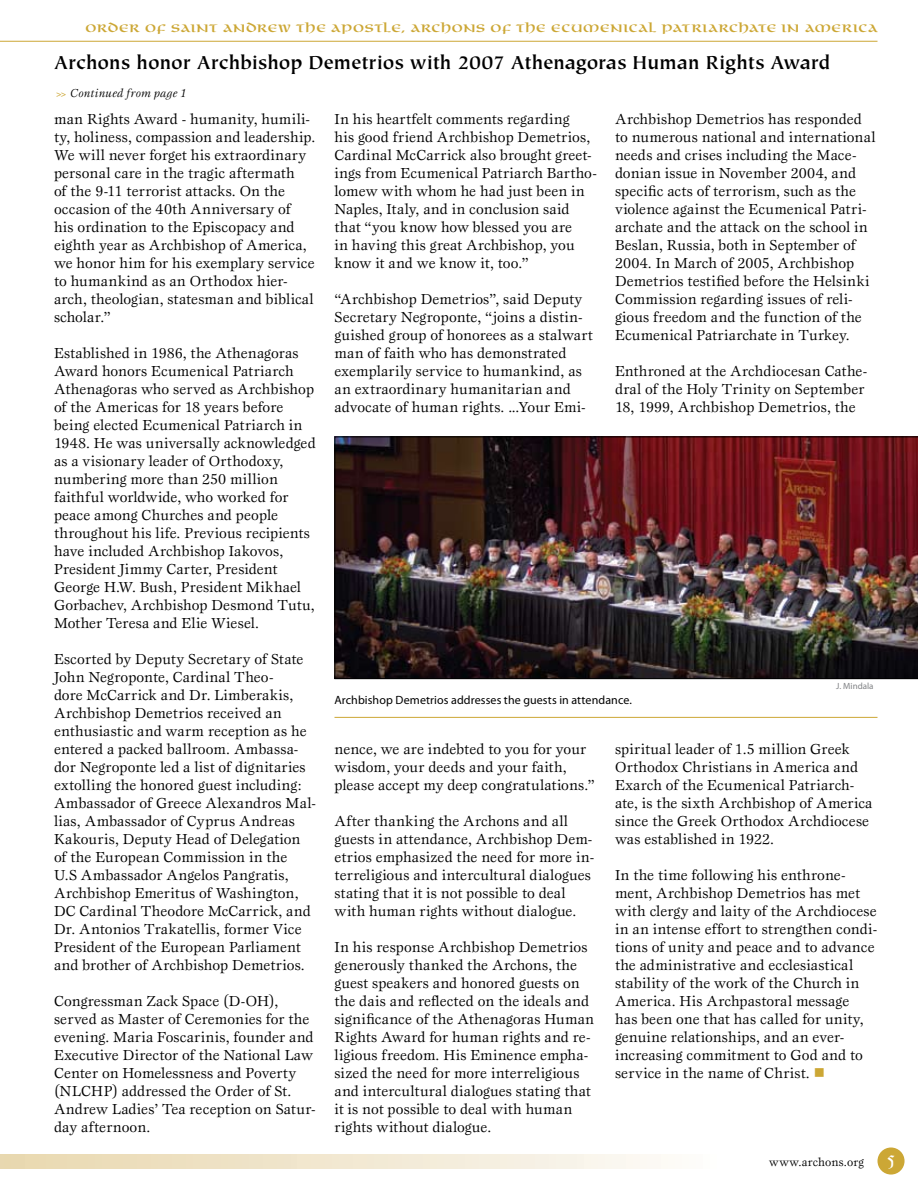
<style>
.page{position:relative;width:918px;height:1188px;background:#fff}
.page>*{position:absolute;margin:0;border:0;box-sizing:border-box;transform-origin:0 0}
.t1{font:700 21px "Tiepolo";letter-spacing:-.015em;color:#000}
.t2{font:16.5px "Omnia";letter-spacing:.005em;color:#cca735}
.t3{font:15px/18px "Esprit";letter-spacing:.01em;color:#000}
.t4{font:12px "Myriad Pro";letter-spacing:.005em;color:#000}
.t5{font:italic 12px "Esprit";letter-spacing:.015em;color:#000}
.t6{font:12px "Esprit";letter-spacing:.01em;color:#000}
.t7{font:9px "Myriad Pro";color:#808285}
.s1{font-size:9px;color:#cca735}
.s2{color:#cca735}
.s3{font-family:"Goudy Text";font-size:21px;color:#fff}
</style>
<div class="page">
<img style="left:334px;top:436px;width:584px;height:243px">
<hr style="left:334px;top:717px;width:544px;height:1px;background:#cca735">
<svg style="left:0;top:1154px;width:880px;height:14px"></svg>
<hr style="left:0;top:41px;width:878px;height:1px;background:#cca735">
<div style="left:878px;top:1148px;width:27px;height:27px;background:#cca735;border-radius:50%"></div>
<p class="t2" style="left:85px;top:22px;width:794px">Order of Saint Andrew the Apostle, Archons of the Ecumenical Patriarchate in America</p>
<h1 class="t1" style="left:54px;top:51px;width:778px">Archons honor Archbishop Demetrios with 2007 Athenagoras Human Rights Award</h1>
<p class="t5" style="left:54px;top:86px;width:134px"><span class="s1">&gt;&gt;</span> Continued from page 1</p>
<p class="t3" style="left:54px;top:110px;width:263px">man Rights Award - humanity, humili&shy;ty, holiness, compassion and leadership.<br>We will never forget his extraordinary personal care in the tragic aftermath<br>of the 9-11 terrorist attacks. On the occasion of the 40th Anniversary of<br>his ordination to the Episcopacy and eighth year as Archbishop of America, we honor him for his exemplary service to humankind as an Orthodox hier&shy;arch, theologian, statesman and biblical scholar.”</p>
<p class="t3" style="left:54px;top:344px;width:263px">Established in 1986, the Athenagoras Award honors Ecumenical Patriarch Athenagoras who served as Archbishop of the Americas for 18 years before being elected Ecumenical Patriarch in 1948. He was universally acknowledged as a visionary leader of Orthodoxy, numbering more than 250 million faithful worldwide, who worked for peace among Churches and people throughout his life. Previous recipients have included Archbishop Iakovos, President Jimmy Carter, President George H.W. Bush, President Mikhael Gorbachev, Archbishop Desmond Tutu, Mother Teresa and Elie Wiesel.</p>
<p class="t3" style="left:54px;top:650px;width:264px">Escorted by Deputy Secretary of State John Negroponte, Cardinal Theo-<br>dore McCarrick and Dr. Limberakis, Archbishop Demetrios received an enthusiastic and warm reception as he entered a packed ballroom. Ambassa&shy;dor Negroponte led a list of dignitaries extolling the honored guest including:<br>Ambassador of Greece Alexandros Mal&shy;lias, Ambassador of Cyprus Andreas Kakouris, Deputy Head of Delegation of the European Commission in the<br>U.S Ambassador Angelos Pangratis, Archbishop Emeritus of Washington, DC Cardinal Theodore McCarrick, and Dr. Antonios Trakatellis, former Vice President of the European Parliament and brother of Archbishop Demetrios.</p>
<p class="t3" style="left:54px;top:992px;width:263px">Congressman Zack Space (D-OH), served as Master of Ceremonies for the evening. Maria Foscarinis, founder and Executive Director of the National Law Center on Homelessness and Poverty (NLCHP) addressed the Order of St.<br>Andrew Ladies’ Tea reception on Satur&shy;day afternoon.</p>
<p class="t3" style="left:334px;top:110px;width:264px">In his heartfelt comments regarding<br>his good friend Archbishop Demetrios, Cardinal McCarrick also brought greet&shy;ings from Ecumenical Patriarch Bartho&shy;lomew with whom he had just been in Naples, Italy, and in conclusion said that “you know how blessed you are<br>in having this great Archbishop, you know it and we know it, too.”</p>
<p class="t3" style="left:334px;top:290px;width:260px">“Archbishop Demetrios”, said Deputy Secretary Negroponte, “joins a distin&shy;guished group of honorees as a stalwart man of faith who has demonstrated exemplarily service to humankind, as an extraordinary humanitarian and advocate of human rights. ...Your Emi-</p>
<p class="t3" style="left:615px;top:110px;width:262px">Archbishop Demetrios has responded to numerous national and international needs and crises including the Mace&shy;donian issue in November 2004, and specific acts of terrorism, such as the violence against the Ecumenical Patri&shy;archate and the attack on the school in Beslan, Russia, both in September of 2004. In March of 2005, Archbishop Demetrios testified before the Helsinki Commission regarding issues of reli&shy;gious freedom and the function of the Ecumenical Patriarchate in Turkey.</p>
<p class="t3" style="left:615px;top:362px;width:254px">Enthroned at the Archdiocesan Cathe&shy;dral of the Holy Trinity on September<br>18, 1999, Archbishop Demetrios, the</p>
<p class="t7" style="left:836px;top:680px;width:39px">J. Mindala</p>
<p class="t4" style="left:334px;top:692px;width:299px">Archbishop Demetrios addresses the guests in attendance.</p>
<p class="t3" style="left:334px;top:740px;width:262px">nence, we are indebted to you for your wisdom, your deeds and your faith, please accept my deep congratulations.”</p>
<p class="t3" style="left:334px;top:812px;width:261px">After thanking the Archons and all guests in attendance, Archbishop Dem&shy;etrios emphasized the need for more in&shy;terreligious and intercultural dialogues stating that it is not possible to deal with human rights without dialogue.</p>
<p class="t3" style="left:334px;top:938px;width:261px">In his response Archbishop Demetrios generously thanked the Archons, the guest speakers and honored guests on the dais and reflected on the ideals and significance of the Athenagoras Human Rights Award for human rights and re&shy;ligious freedom. His Eminence empha&shy;sized the need for more interreligious and intercultural dialogues stating that it is not possible to deal with human rights without dialogue.</p>
<p class="t3" style="left:615px;top:740px;width:259px">spiritual leader of 1.5 million Greek Orthodox Christians in America and Exarch of the Ecumenical Patriarch&shy;ate, is the sixth Archbishop of America since the Greek Orthodox Archdiocese was established in 1922.</p>
<p class="t3" style="left:615px;top:866px;width:264px">In the time following his enthrone&shy;ment, Archbishop Demetrios has met with clergy and laity of the Archdiocese in an intense effort to strengthen condi&shy;tions of unity and peace and to advance the administrative and ecclesiastical stability of the work of the Church in America. His Archpastoral message<br>has been one that has called for unity, genuine relationships, and an ever&shy;increasing commitment to God and to service in the name of Christ. <span class="s2">■</span></p>
<p class="t6" style="left:769px;top:1154px;width:127px">www.archons.org <span class="s3">5</span></p>
</div>
